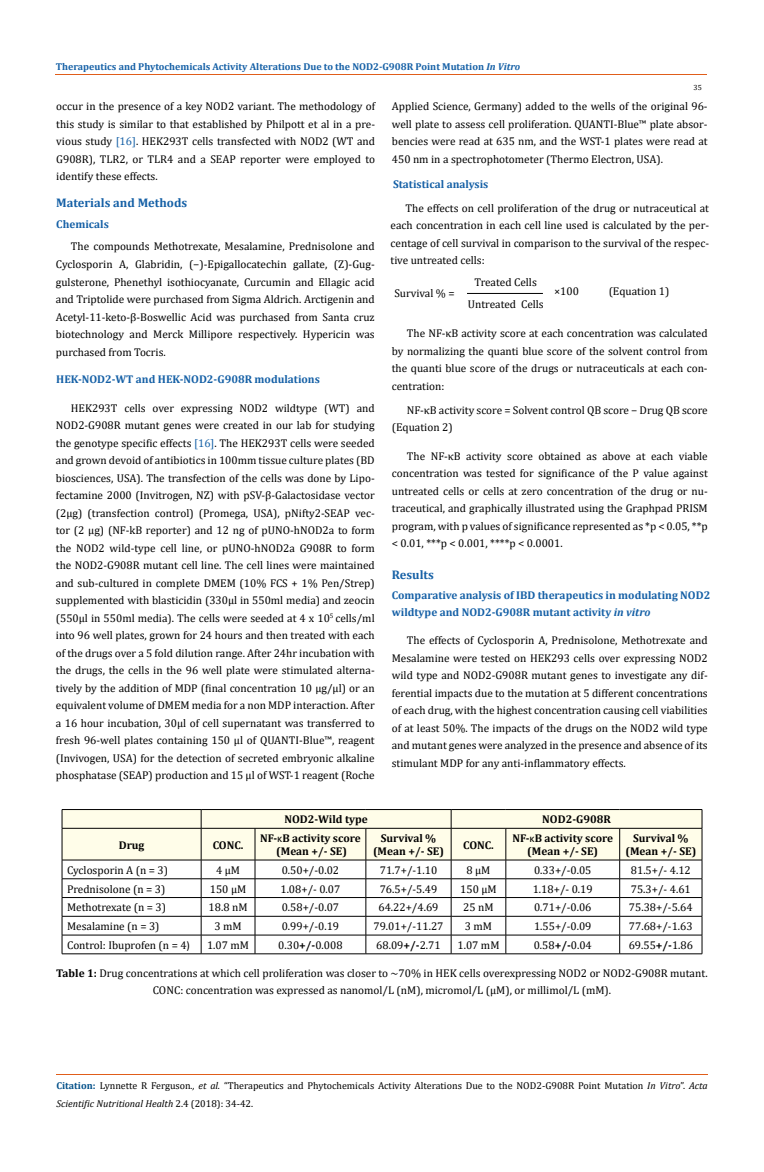
<style>
.page{position:relative;width:764px;height:1172px;background:#fff}
.page>*{position:absolute;margin:0;border:0;box-sizing:border-box;transform-origin:0 0}
.t1{font:700 12.5px "Cambria";color:#1560a6}
.t2{font:11.25px/17.5px "Cambria";color:#000;text-align:justify}
.t3{font:700 11.25px/17.5px "Cambria";color:#1560a6}
.t4{font:700 11.25px/13px "Cambria";color:#000;text-align:center}
.t5{font:10px/17.5px "Cambria";color:#000}
.t6{font:700 10px "Cambria";color:#1560a6}
.t7{font:7.5px "Cambria";color:#000}
.s1{font-style:italic}
.s2{color:#1560a6}
.s3{font-family:"Calibri";font-weight:400}
.s4{font-family:"Calibri"}
.s5{font-weight:700}
.s6{font-weight:700;color:#035089}
</style>
<div class="page">
<hr style="left:56px;top:75px;width:651px;height:1px;background:#e05d1a">
<svg style="left:62px;top:809px;width:641px;height:144px"></svg>
<hr style="left:62px;top:953px;width:139px;height:1px;background:#000">
<hr style="left:201px;top:953px;width:54px;height:1px;background:#000">
<hr style="left:255px;top:953px;width:111px;height:1px;background:#000">
<hr style="left:366px;top:953px;width:85px;height:1px;background:#000">
<hr style="left:451px;top:953px;width:55px;height:1px;background:#000">
<hr style="left:506px;top:953px;width:113px;height:1px;background:#000">
<hr style="left:619px;top:953px;width:83px;height:1px;background:#000">
<hr style="left:467px;top:293px;width:76px;height:1px;background:#000">
<hr style="left:56px;top:1073px;width:652px;height:1px;background:#e05d1a">
<p class="t6" style="left:56px;top:59px;width:466px">Therapeutics and Phytochemicals Activity Alterations Due to the NOD2-G908R Point Mutation <span class="s1">In Vitro</span></p>
<p class="t7" style="left:693px;top:83px;width:10px">35</p>
<p class="t2" style="left:56px;top:98px;width:320px">occur in the presence of a key NOD2 variant. The methodology of this study is similar to that established by Philpott et al in a pre&shy;vious study <span class="s2">[16]</span>. HEK293T cells transfected with NOD2 (WT and G908R), TLR2, or TLR4 and a SEAP reporter were employed to identify these effects.</p>
<p class="t1" style="left:56px;top:194px;width:133px">Materials and Methods</p>
<p class="t3" style="left:56px;top:215px;width:54px">Chemicals</p>
<p class="t2" style="left:56px;top:238px;width:320px;text-indent:15px">The compounds Methotrexate, Mesalamine, Prednisolone and Cyclosporin A, Glabridin, (−)-Epigallocatechin gallate, (Z)-Gug&shy;gulsterone, Phenethyl isothiocyanate, Curcumin and Ellagic acid and Triptolide were purchased from Sigma Aldrich. Arctigenin and Acetyl-11-keto-β-Boswellic Acid was purchased from Santa cruz biotechnology and Merck Millipore respectively. Hypericin was purchased from Tocris.</p>
<p class="t3" style="left:56px;top:370px;width:265px">HEK-NOD2-WT and HEK-NOD2-G908R modulations</p>
<p class="t2" style="left:56px;top:399px;width:320px;text-indent:15px">HEK293T cells over expressing NOD2 wildtype (WT) and NOD2-G908R mutant genes were created in our lab for studying the genotype specific effects <span class="s2">[16]</span>. The HEK293T cells were seeded and grown devoid of antibiotics in 100mm tissue culture plates (BD biosciences, USA). The transfection of the cells was done by Lipo&shy;fectamine 2000 (Invitrogen, NZ) with pSV-β-Galactosidase vector (2µg) (transfection control) (Promega, USA), pNifty2-SEAP vec&shy;tor (2 µg) (NF-kB reporter) and 12 ng of pUNO-hNOD2a to form the NOD2 wild-type cell line, or pUNO-hNOD2a G908R to form the NOD2-G908R mutant cell line. The cell lines were maintained and sub-cultured in complete DMEM (10% FCS + 1% Pen/Strep) supplemented with blasticidin (330µl in 550ml media) and zeocin (550µl in 550ml media). The cells were seeded at 4 x 10<sup>5</sup> cells/ml into 96 well plates, grown for 24 hours and then treated with each of the drugs over a 5 fold dilution range. After 24hr incubation with the drugs, the cells in the 96 well plate were stimulated alterna&shy;tively by the addition of MDP (final concentration 10 µg/µl) or an equivalent volume of DMEM media for a non MDP interaction. After a 16 hour incubation, 30µl of cell supernatant was transferred to fresh 96-well plates containing 150 µl of QUANTI-Blue™, reagent (Invivogen, USA) for the detection of secreted embryonic alkaline phosphatase (SEAP) production and 15 µl of WST-1 reagent (Roche</p>
<p class="t2" style="left:392px;top:97px;width:317px">Applied Science, Germany) added to the wells of the original 96- well plate to assess cell proliferation. QUANTI-Blue™ plate absor&shy;bencies were read at 635 nm, and the WST-1 plates were read at 450 nm in a spectrophotometer (Thermo Electron, USA).</p>
<p class="t3" style="left:393px;top:175px;width:97px">Statistical analysis</p>
<p class="t2" style="left:390px;top:199px;width:320px;text-indent:15px">The effects on cell proliferation of the drug or nutraceutical at each concentration in each cell line used is calculated by the per&shy;centage of cell survival in comparison to the survival of the respec&shy;tive untreated cells:</p>
<p class="t2" style="left:394px;top:284px;width:62px">Survival % =</p>
<p class="t2" style="left:468px;top:272px;width:77px;line-height:21.4px;text-align:center">Treated Cells<br>Untreated Cells</p>
<p class="t2" style="left:554px;top:283px;width:26px">×100</p>
<p class="t2" style="left:608px;top:283px;width:62px">(Equation 1)</p>
<p class="t2" style="left:392px;top:324px;width:317px;text-indent:15px">The NF-κB activity score at each concentration was calculated by normalizing the quanti blue score of the solvent control from the quanti blue score of the drugs or nutraceuticals at each con&shy;centration:</p>
<p class="t2" style="left:392px;top:401px;width:317px;text-indent:15px">NF-κB activity score = Solvent control QB score − Drug QB score (Equation 2)</p>
<p class="t2" style="left:392px;top:447px;width:317px;text-indent:15px">The NF-κB activity score obtained as above at each viable concentration was tested for significance of the P value against untreated cells or cells at zero concentration of the drug or nu&shy;traceutical, and graphically illustrated using the Graphpad PRISM program, with p values of significance represented as *p &lt; 0.05, **p &lt; 0.01, ***p &lt; 0.001, ****p &lt; 0.0001.</p>
<p class="t1" style="left:392px;top:566px;width:44px">Results</p>
<p class="t3" style="left:392px;top:585px;width:320px">Comparative analysis of IBD therapeutics in modulating NOD2 wildtype and NOD2-G908R mutant activity <span class="s1">in vitro</span></p>
<p class="t2" style="left:392px;top:631px;width:317px;text-indent:15px">The effects of Cyclosporin A, Prednisolone, Methotrexate and Mesalamine were tested on HEK293 cells over expressing NOD2 wild type and NOD2-G908R mutant genes to investigate any dif&shy;ferential impacts due to the mutation at 5 different concentrations of each drug, with the highest concentration causing cell viabilities of at least 50%. The impacts of the drugs on the NOD2 wild type and mutant genes were analyzed in the presence and absence of its stimulant MDP for any anti-inflammatory effects.</p>
<p class="t4" style="left:284px;top:812px;width:85px">NOD2-Wild type</p>
<p class="t4" style="left:542px;top:812px;width:70px">NOD2-G908R</p>
<p class="t4" style="left:119px;top:837px;width:27px">Drug</p>
<p class="t4" style="left:213px;top:837px;width:32px">CONC.</p>
<p class="t4" style="left:260px;top:831px;width:102px">NF-<span class="s3">κ</span>B activity score (Mean +/- SE)</p>
<p class="t4" style="left:373px;top:831px;width:72px">Survival % (Mean +/- SE)</p>
<p class="t4" style="left:463px;top:837px;width:32px">CONC.</p>
<p class="t4" style="left:512px;top:831px;width:102px">NF-<span class="s3">κ</span>B activity score (Mean +/- SE)</p>
<p class="t4" style="left:625px;top:831px;width:72px">Survival % (Mean +/- SE)</p>
<p class="t2" style="left:67px;top:861px;width:102px">Cyclosporin A (n = 3)</p>
<p class="t2" style="left:216px;top:861px;width:25px">4 µM</p>
<p class="t2" style="left:282px;top:861px;width:59px">0.50+/-0.02</p>
<p class="t2" style="left:380px;top:861px;width:59px">71.7+/-1.10</p>
<p class="t2" style="left:466px;top:861px;width:25px">8 µM</p>
<p class="t2" style="left:534px;top:861px;width:59px">0.33+/-0.05</p>
<p class="t2" style="left:631px;top:861px;width:61px">81.5+/- 4.12</p>
<p class="t2" style="left:67px;top:879px;width:100px">Prednisolone (n = 3)</p>
<p class="t2" style="left:210px;top:879px;width:38px">150 µM</p>
<p class="t2" style="left:280px;top:879px;width:61px">1.08+/- 0.07</p>
<p class="t2" style="left:380px;top:879px;width:59px">76.5+/-5.49</p>
<p class="t2" style="left:460px;top:879px;width:38px">150 µM</p>
<p class="t2" style="left:533px;top:879px;width:61px">1.18+/- 0.19</p>
<p class="t2" style="left:631px;top:879px;width:61px">75.3+/- 4.61</p>
<p class="t2" style="left:67px;top:898px;width:101px">Methotrexate (n = 3)</p>
<p class="t2" style="left:209px;top:898px;width:40px">18.8 nM</p>
<p class="t2" style="left:282px;top:898px;width:59px">0.58+/-0.07</p>
<p class="t2" style="left:378px;top:898px;width:61px">64.22+/4.69</p>
<p class="t2" style="left:463px;top:898px;width:32px">25 nM</p>
<p class="t2" style="left:534px;top:898px;width:59px">0.71+/-0.06</p>
<p class="t2" style="left:629px;top:898px;width:65px">75.38+/-5.64</p>
<p class="t2" style="left:67px;top:917px;width:94px">Mesalamine (n = 3)</p>
<p class="t2" style="left:214px;top:917px;width:29px">3 mM</p>
<p class="t2" style="left:282px;top:917px;width:59px">0.99+/-0.19</p>
<p class="t2" style="left:373px;top:917px;width:71px">79.01+/-11.27</p>
<p class="t2" style="left:465px;top:917px;width:29px">3 mM</p>
<p class="t2" style="left:534px;top:917px;width:59px">1.55+/-0.09</p>
<p class="t2" style="left:629px;top:917px;width:65px">77.68+/-1.63</p>
<p class="t2" style="left:67px;top:936px;width:124px">Control: Ibuprofen (n = 4<span class="s4">)</span></p>
<p class="t2" style="left:207px;top:936px;width:44px">1.07 mM</p>
<p class="t2" style="left:278px;top:936px;width:66px">0.30<span class="s5">+/-</span>0.008</p>
<p class="t2" style="left:376px;top:936px;width:66px">68.09<span class="s5">+/-</span>2.71</p>
<p class="t2" style="left:457px;top:936px;width:44px">1.07 mM</p>
<p class="t2" style="left:534px;top:936px;width:60px">0.58<span class="s5">+/-</span>0.04</p>
<p class="t2" style="left:628px;top:936px;width:66px">69.55<span class="s5">+/-</span>1.86</p>
<p class="t2" style="left:56px;top:963px;width:653px;text-align:center"><span class="s5">Table 1:</span> Drug concentrations at which cell proliferation was closer to ~70% in HEK cells overexpressing NOD2 or NOD2-G908R mutant.<br>CONC: concentration was expressed as nanomol/L (nM), micromol/L (μM), or millimol/L (mM).</p>
<p class="t5" style="left:56px;top:1076px;width:653px"><span class="s6">Citation:</span> Lynnette R Ferguson<span class="s1">., et al.</span> “Therapeutics and Phytochemicals Activity Alterations Due to the NOD2-G908R Point Mutation <span class="s1">In Vitro</span>”. <span class="s1">Acta<br>Scientific Nutritional Health</span> 2.4 (2018): 34-42.</p>
</div>
